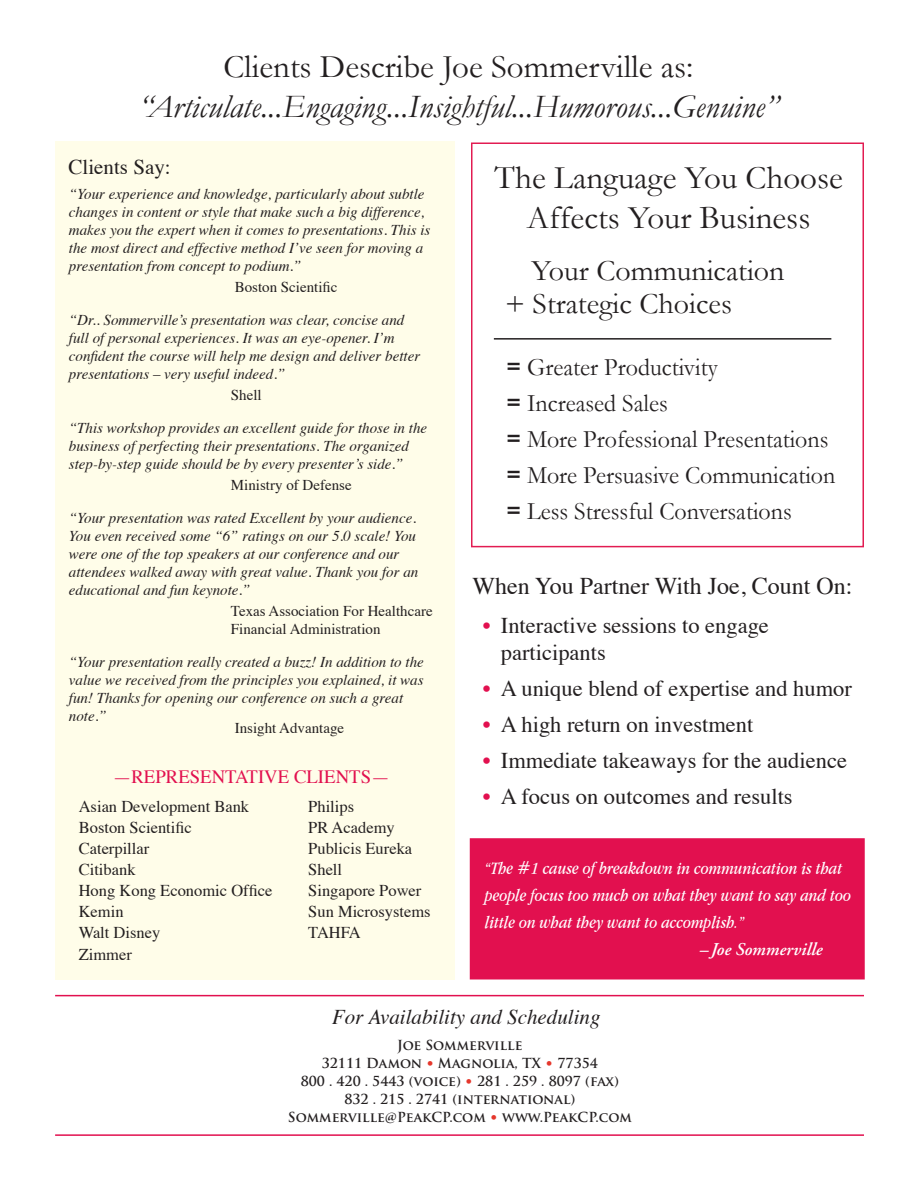
<style>
.page{position:relative;width:918px;height:1188px;background:#fff}
.page>*{position:absolute;margin:0;border:0;box-sizing:border-box;transform-origin:0 0}
.t1{font:33px "Garamond";color:#231f20}
.t2{font:italic 33px "Garamond";color:#231f20}
.t3{font:30px "Garamond";color:#231f20}
.t4{font:25.2px "Garamond";color:#231f20;scale:.95 1}
.t5{font:24px "Times";color:#231f20}
.t6{font:22.5px/27px "Times";color:#231f20}
.t7{font:italic 21px "Times";color:#231f20}
.t8{font:21px "Times";color:#231f20}
.t9{font:18.75px "Times";color:#e2104f}
.t10{font:italic 18px/27px "Apple Garamond";color:#fff}
.t11{font:italic 600 18px "Adobe Garamond";color:#fff}
.t12{font:16.5px "Times";color:#231f20}
.t13{font:italic 15px/18px "Times";color:#231f20}
.t14{font:15px "Times";color:#231f20}
.t15{font:700 13.5px "Trajan Pro";color:#231f20}
.s1{font-family:"Book Antiqua";font-weight:700}
.s2{color:#e2104f}
.s3{font-family:"Palatino";font-weight:400;color:#e5372c}
</style>
<div class="page">
<div style="left:471px;top:142px;width:393px;height:405px;border:2px solid #e21c52"></div>
<div style="left:55px;top:141px;width:400px;height:839px;background:#fffde9"></div>
<hr style="left:494px;top:338px;width:337px;height:2px;background:#231f20">
<hr style="left:55px;top:1134px;width:809px;height:2px;background:#e2104f">
<hr style="left:55px;top:995px;width:809px;height:1px;background:#e2104f">
<div style="left:470px;top:838px;width:395px;height:142px;background:#e2104f;border:2px solid #e2104f"></div>
<p class="t1" style="left:223px;top:47px;width:472px">Clients Describe Joe Sommerville as:</p>
<p class="t2" style="left:138px;top:87px;width:642px">“Articulate...Engaging...Insightful...Humorous...Genuine”</p>
<p class="t8" style="left:69px;top:147px;width:104px">Clients Say:</p>
<p class="t1" style="left:495px;top:158px;width:350px">The Language You Choose</p>
<p class="t1" style="left:527px;top:198px;width:285px">Affects Your Business</p>
<p class="t13" style="left:69px;top:185px;width:363px">“Your experience and knowledge, particularly about subtle changes in content or style that make such a big difference, makes you the expert when it comes to presentations. This is the most direct and effective method I’ve seen for moving a presentation from concept to podium.”</p>
<p class="t14" style="left:235px;top:273px;width:104px">Boston Scientific</p>
<p class="t13" style="left:69px;top:311px;width:353px">“Dr.. Sommerville’s presentation was clear, concise and full of personal experiences. It was an eye-opener. I’m confident the course will help me design and deliver better presentations – very useful indeed.”</p>
<p class="t14" style="left:231px;top:381px;width:32px">Shell</p>
<p class="t13" style="left:69px;top:419px;width:360px">“This workshop provides an excellent guide for those in the business of perfecting their presentations. The organized step-by-step guide should be by every presenter’s side.”</p>
<p class="t14" style="left:231px;top:471px;width:122px">Ministry of Defense</p>
<p class="t13" style="left:69px;top:509px;width:351px">“Your presentation was rated Excellent by your audience.<br>You even received some “6” ratings on our 5.0 scale! You were one of the top speakers at our conference and our attendees walked away with great value. Thank you for an educational and fun keynote.”</p>
<p class="t14" style="left:231px;top:597px;width:203px">Texas Association For Healthcare</p>
<p class="t14" style="left:231px;top:615px;width:151px">Financial Administration</p>
<p class="t13" style="left:69px;top:653px;width:356px">“Your presentation really created a buzz! In addition to the value we received from the principles you explained, it was fun! Thanks for opening our conference on such a great note.”</p>
<p class="t14" style="left:235px;top:714px;width:111px">Insight Advantage</p>
<p class="t3" style="left:531px;top:253px;width:255px">Your Communication</p>
<p class="t3" style="left:505px;top:286px;width:228px">+ Strategic Choices</p>
<p class="t4" style="left:507px;top:352px;width:224px"><span class="s1">=</span> Greater Productivity</p>
<p class="t4" style="left:507px;top:388px;width:171px"><span class="s1">=</span> Increased Sales</p>
<p class="t4" style="left:507px;top:424px;width:340px"><span class="s1">=</span> More Professional Presentations</p>
<p class="t4" style="left:507px;top:460px;width:348px"><span class="s1">=</span> More Persuasive Communication</p>
<p class="t4" style="left:507px;top:496px;width:302px"><span class="s1">=</span> Less Stressful Conversations</p>
<p class="t5" style="left:472px;top:564px;width:381px">When You Partner With Joe, Count On:</p>
<p class="t6" style="left:501px;top:610px;width:270px;text-indent:-18px"><span class="s2">•</span> Interactive sessions to engage participants</p>
<p class="t6" style="left:483px;top:673px;width:371px"><span class="s2">•</span> A unique blend of expertise and humor</p>
<p class="t6" style="left:483px;top:709px;width:272px"><span class="s2">•</span> A high return on investment</p>
<p class="t6" style="left:483px;top:745px;width:366px"><span class="s2">•</span> Immediate takeaways for the audience</p>
<p class="t6" style="left:483px;top:781px;width:311px"><span class="s2">•</span> A focus on outcomes and results</p>
<p class="t9" style="left:113px;top:759px;width:279px">—REPRESENTATIVE CLIENTS—</p>
<p class="t12" style="left:79px;top:791px;width:172px">Asian Development Bank</p>
<p class="t12" style="left:308px;top:791px;width:47px">Philips</p>
<p class="t12" style="left:79px;top:812px;width:115px">Boston Scientific</p>
<p class="t12" style="left:308px;top:812px;width:88px">PR Academy</p>
<p class="t12" style="left:79px;top:833px;width:72px">Caterpillar</p>
<p class="t12" style="left:308px;top:833px;width:106px">Publicis Eureka</p>
<p class="t12" style="left:79px;top:854px;width:58px">Citibank</p>
<p class="t12" style="left:308px;top:854px;width:35px">Shell</p>
<p class="t12" style="left:79px;top:875px;width:195px">Hong Kong Economic Office</p>
<p class="t12" style="left:308px;top:875px;width:115px">Singapore Power</p>
<p class="t12" style="left:79px;top:896px;width:46px">Kemin</p>
<p class="t12" style="left:308px;top:896px;width:124px">Sun Microsystems</p>
<p class="t12" style="left:79px;top:917px;width:83px">Walt Disney</p>
<p class="t12" style="left:308px;top:917px;width:54px">TAHFA</p>
<p class="t12" style="left:79px;top:939px;width:55px">Zimmer</p>
<p class="t10" style="left:485px;top:855px;width:368px">“The #1 cause of breakdown in communication is that people focus too much on what they want to say and too little on what they want to accomplish.”</p>
<p class="t11" style="left:699px;top:940px;width:125px">– Joe Sommerville</p>
<p class="t7" style="left:332px;top:998px;width:270px">For Availability and Scheduling</p>
<p class="t15" style="left:397px;top:1036px;width:127px">Joe Sommerville</p>
<p class="t15" style="left:322px;top:1054px;width:278px">32111 Damon <span class="s3">•</span> Magnolia, TX <span class="s3">•</span> 77354</p>
<p class="t15" style="left:301px;top:1072px;width:320px">800 . 420 . 5443 (voice) <span class="s3">•</span> 281 . 259 . 8097 (fax)</p>
<p class="t15" style="left:344px;top:1090px;width:232px">832 . 215 . 2741 (international)</p>
<p class="t15" style="left:288px;top:1108px;width:346px">Sommerville@PeakCP.com <span class="s3">•</span> www.PeakCP.com</p>
</div>
